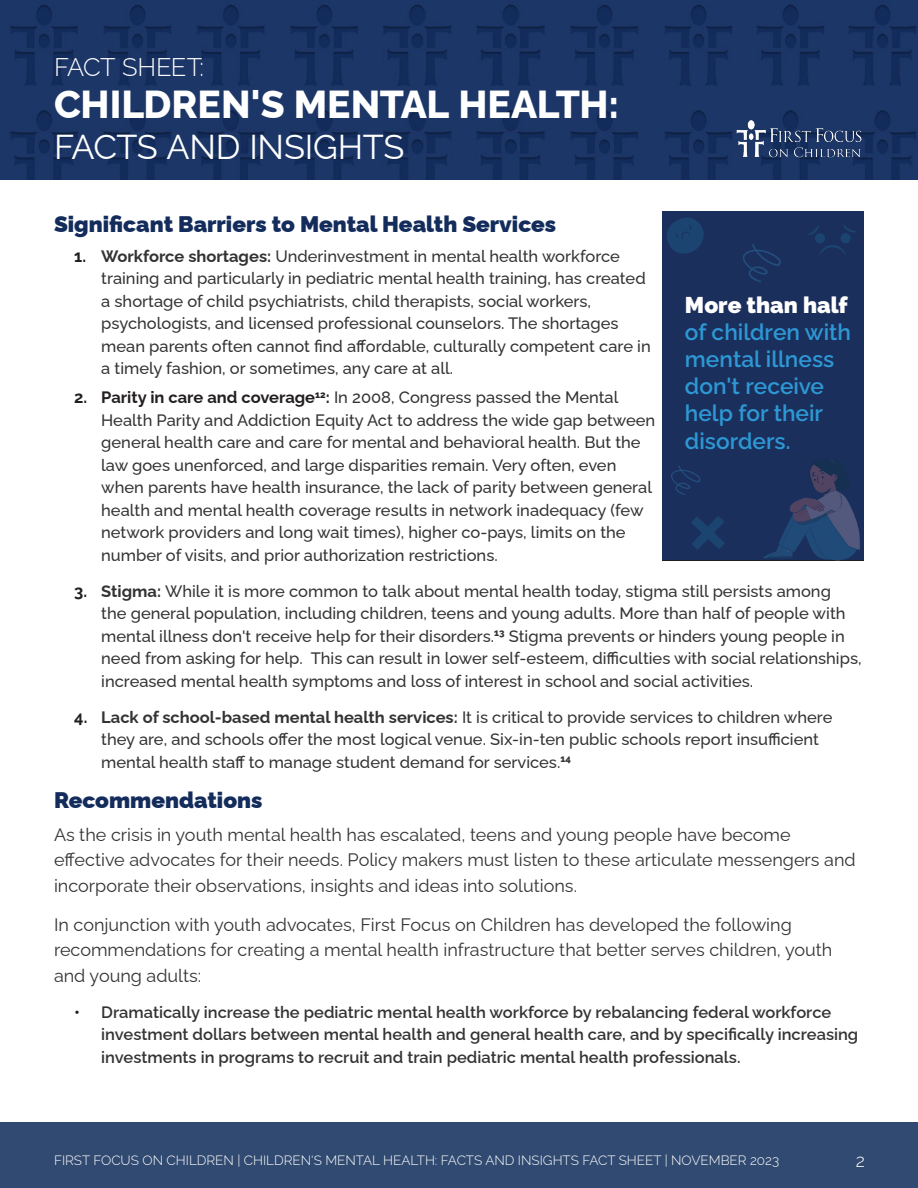
<style>
.page{position:relative;width:918px;height:1188px;background:#fff}
.page>*{position:absolute;margin:0;border:0;box-sizing:border-box;transform-origin:0 0}
.t1{font:800 39px "Raleway";letter-spacing:-.005em;color:#fff}
.t2{font:34.5px "Raleway";letter-spacing:-.01em;color:#fff}
.t3{font:300 25.5px "Raleway";letter-spacing:-.025em;color:#fff}
.t4{font:600 22.65px/27.2px "Raleway";color:#2d98d4}
.Paragraph_Style_1{font:900 22.5px "Raleway";color:#132c5b}
.Paragraph_Style_1-2{font:18px/25.5px "Raleway";color:#333}
.t5{font:300 18px "Raleway";color:#fff}
.t6{font:500 16.5px/22.5px "Raleway";color:#333}
.t7{font:600 16.5px/22.5px "Raleway";color:#333}
.t8{font:300 13.5px "Raleway";color:#fff}
.s1{font-weight:700;color:#231f20}
.s2{font-weight:700}
.s3{color:#231f20}
.s4{font-weight:900;color:#fff}
</style>
<div class="page">
<div style="left:0;top:1122px;width:918px;height:66px;background:#314a71"></div>
<img style="left:0;top:0;width:918px;height:179px">
<img style="left:734px;top:120px;width:130px;height:40px">
<div style="left:663px;top:211px;width:201px;height:349px;background:#1b2f5d"></div>
<svg style="left:667px;top:218px;width:37px;height:36px"></svg>
<svg style="left:763px;top:459px;width:97px;height:102px"></svg>
<div style="left:815px;top:233px;width:10px;height:10px;background:#1b4471;border-radius:50%"></div>
<div style="left:841px;top:233px;width:10px;height:10px;background:#1b4471;border-radius:50%"></div>
<svg style="left:820px;top:245px;width:25px;height:9px"></svg>
<svg style="left:808px;top:226px;width:11px;height:9px"></svg>
<svg style="left:843px;top:225px;width:13px;height:7px"></svg>
<svg style="left:691px;top:516px;width:34px;height:34px"></svg>
<svg style="left:671px;top:465px;width:29px;height:30px"></svg>
<svg style="left:743px;top:244px;width:38px;height:38px"></svg>
<h3 class="t3" style="left:54px;top:46px;width:152px">FACT SHEET:</h3>
<h1 class="t1" style="left:54px;top:73px;width:567px">CHILDREN'S MENTAL HEALTH:</h1>
<h2 class="t2" style="left:54px;top:119px;width:352px">FACTS AND INSIGHTS</h2>
<p class="Paragraph_Style_1" style="left:54px;top:206px;width:504px">Significant Barriers to Mental Health Services</p>
<p class="t6" style="left:101px;top:243px;width:551px;text-indent:-27px"><span class="s1">1.</span> <span class="s2">Workforce shortages:</span> Underinvestment in mental health workforce training and particularly in pediatric mental health training, has created a shortage of child psychiatrists, child therapists, social workers, psychologists, and licensed professional counselors. The shortages mean parents often cannot find affordable, culturally competent care in a timely fashion, or sometimes, any care at all.</p>
<p class="t6" style="left:101px;top:384px;width:556px;text-indent:-27px"><span class="s1">2. Parity in care and coverage</span><sup>12</sup><span class="s1">:</span> In 2008, Congress passed the Mental Health Parity and Addiction Equity Act to address the wide gap between general health care and care for mental and behavioral health. But the law goes unenforced, and large disparities remain. Very often, even when parents have health insurance, the lack of parity between general health and mental health coverage results in network inadequacy (few network providers and long wait times), higher co-pays, limits on the number of visits, and prior authorization restrictions.</p>
<p class="t6" style="left:101px;top:578px;width:762px;text-indent:-27px"><span class="s1">3.</span> <span class="s2">Stigma:</span> While it is more common to talk about mental health today, stigma still persists among<br>the general population, including children, teens and young adults. More than half of people with mental illness don't receive help for their disorders.<sup>13</sup> Stigma prevents or hinders young people in need from asking for help. This can result in lower self-esteem, difficulties with social relationships, increased mental health symptoms and loss of interest in school and social activities.</p>
<p class="t6" style="left:101px;top:704px;width:733px;text-indent:-27px"><span class="s1">4.</span> <span class="s2">Lack of school-based mental health services:</span> It is critical to provide services to children where they are, and schools offer the most logical venue. Six-in-ten public schools report insufficient mental health staff to manage student demand for services.<sup>14</sup></p>
<p class="Paragraph_Style_1" style="left:54px;top:782px;width:210px">Recommendations</p>
<p class="Paragraph_Style_1-2" style="left:54px;top:819px;width:803px">As the crisis in youth mental health has escalated, teens and young people have become effective advocates for their needs. Policy makers must listen to these articulate messengers and incorporate their observations, insights and ideas into solutions.</p>
<p class="Paragraph_Style_1-2" style="left:54px;top:909px;width:780px">In conjunction with youth advocates, First Focus on Children has developed the following recommendations for creating a mental health infrastructure that better serves children, youth and young adults:</p>
<p class="t7" style="left:101px;top:999px;width:759px;text-indent:-27px"><span class="s3">•</span> Dramatically increase the pediatric mental health workforce by rebalancing federal workforce investment dollars between mental health and general health care, and by specifically increasing investments in programs to recruit and train pediatric mental health professionals.</p>
<p class="t4" style="left:685px;top:288px;width:168px"><span class="s4">More than half </span>of children with mental illness don't receive help for their disorders.</p>
<p class="t8" style="left:54px;top:1150px;width:727px">FIRST FOCUS ON CHILDREN | CHILDREN'S MENTAL HEALTH: FACTS AND INSIGHTS FACT SHEET | NOVEMBER 2023</p>
<p class="t5" style="left:856px;top:1147px;width:11px">2</p>
</div>
